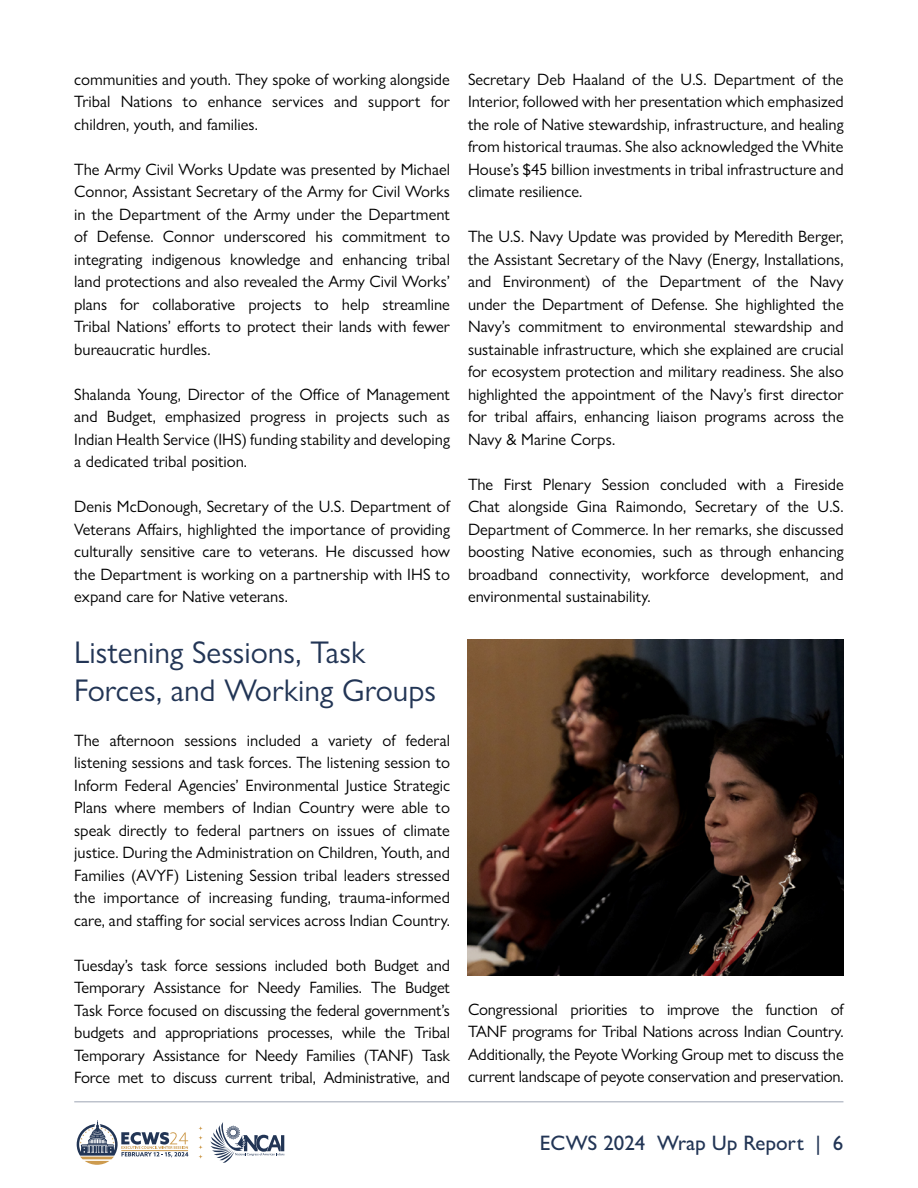
<style>
.page{position:relative;width:918px;height:1188px;background:#fff}
.page>*{position:absolute;margin:0;border:0;box-sizing:border-box;transform-origin:0 0}
.t1{font:31.5px/37.8px "Gill Sans Nova";color:#223555}
.t2{font:500 21px "Gill Sans Nova";color:#223555}
.t3{font:16.5px/22.5px "Gill Sans Nova";color:#000;text-align:justify}
</style>
<div class="page">
<svg style="left:210px;top:1122px;width:74px;height:41px"></svg>
<svg style="left:198px;top:1126px;width:5px;height:33px"></svg>
<svg style="left:77px;top:1120px;width:111px;height:45px"></svg>
<hr style="left:74px;top:1101px;width:769px;height:1px;background:#223555">
<img style="left:468px;top:640px;width:376px;height:335px">
<p class="t3" style="left:74px;top:68px;width:377px">communities and youth. They spoke of working alongside Tribal Nations to enhance services and support for children, youth, and families.</p>
<p class="t3" style="left:74px;top:158px;width:377px">The Army Civil Works Update was presented by Michael Connor, Assistant Secretary of the Army for Civil Works in the Department of the Army under the Department of Defense. Connor underscored his commitment to integrating indigenous knowledge and enhancing tribal land protections and also revealed the Army Civil Works’ plans for collaborative projects to help streamline Tribal Nations’ efforts to protect their lands with fewer bureaucratic hurdles.</p>
<p class="t3" style="left:74px;top:383px;width:377px">Shalanda Young, Director of the Office of Management and Budget, emphasized progress in projects such as Indian Health Service (IHS) funding stability and developing a dedicated tribal position.</p>
<p class="t3" style="left:74px;top:495px;width:377px">Denis McDonough, Secretary of the U.S. Department of Veterans Affairs, highlighted the importance of providing culturally sensitive care to veterans. He discussed how the Department is working on a partnership with IHS to expand care for Native veterans.</p>
<h1 class="t1" style="left:74px;top:633px;width:363px">Listening Sessions, Task<br>Forces, and Working Groups</h1>
<p class="t3" style="left:74px;top:729px;width:377px">The afternoon sessions included a variety of federal listening sessions and task forces. The listening session to Inform Federal Agencies’ Environmental Justice Strategic Plans where members of Indian Country were able to speak directly to federal partners on issues of climate justice. During the Administration on Children, Youth, and Families (AVYF) Listening Session tribal leaders stressed the importance of increasing funding, trauma-informed care, and staffing for social services across Indian Country.</p>
<p class="t3" style="left:74px;top:954px;width:377px">Tuesday’s task force sessions included both Budget and Temporary Assistance for Needy Families. The Budget Task Force focused on discussing the federal government’s budgets and appropriations processes, while the Tribal Temporary Assistance for Needy Families (TANF) Task Force met to discuss current tribal, Administrative, and</p>
<p class="t3" style="left:468px;top:68px;width:377px">Secretary Deb Haaland of the U.S. Department of the Interior, followed with her presentation which emphasized the role of Native stewardship, infrastructure, and healing from historical traumas. She also acknowledged the White House’s $45 billion investments in tribal infrastructure and climate resilience.</p>
<p class="t3" style="left:468px;top:225px;width:377px">The U.S. Navy Update was provided by Meredith Berger, the Assistant Secretary of the Navy (Energy, Installations, and Environment) of the Department of the Navy under the Department of Defense. She highlighted the Navy’s commitment to environmental stewardship and sustainable infrastructure, which she explained are crucial for ecosystem protection and military readiness. She also highlighted the appointment of the Navy’s first director for tribal affairs, enhancing liaison programs across the Navy &amp; Marine Corps.</p>
<p class="t3" style="left:468px;top:473px;width:377px">The First Plenary Session concluded with a Fireside Chat alongside Gina Raimondo, Secretary of the U.S.<br>Department of Commerce. In her remarks, she discussed boosting Native economies, such as through enhancing broadband connectivity, workforce development, and environmental sustainability.</p>
<p class="t3" style="left:468px;top:998px;width:377px">Congressional priorities to improve the function of TANF programs for Tribal Nations across Indian Country.<br>Additionally, the Peyote Working Group met to discuss the current landscape of peyote conservation and preservation.</p>
<p class="t2" style="left:540px;top:1130px;width:305px">ECWS 2024 Wrap Up Report | 6</p>
</div>
